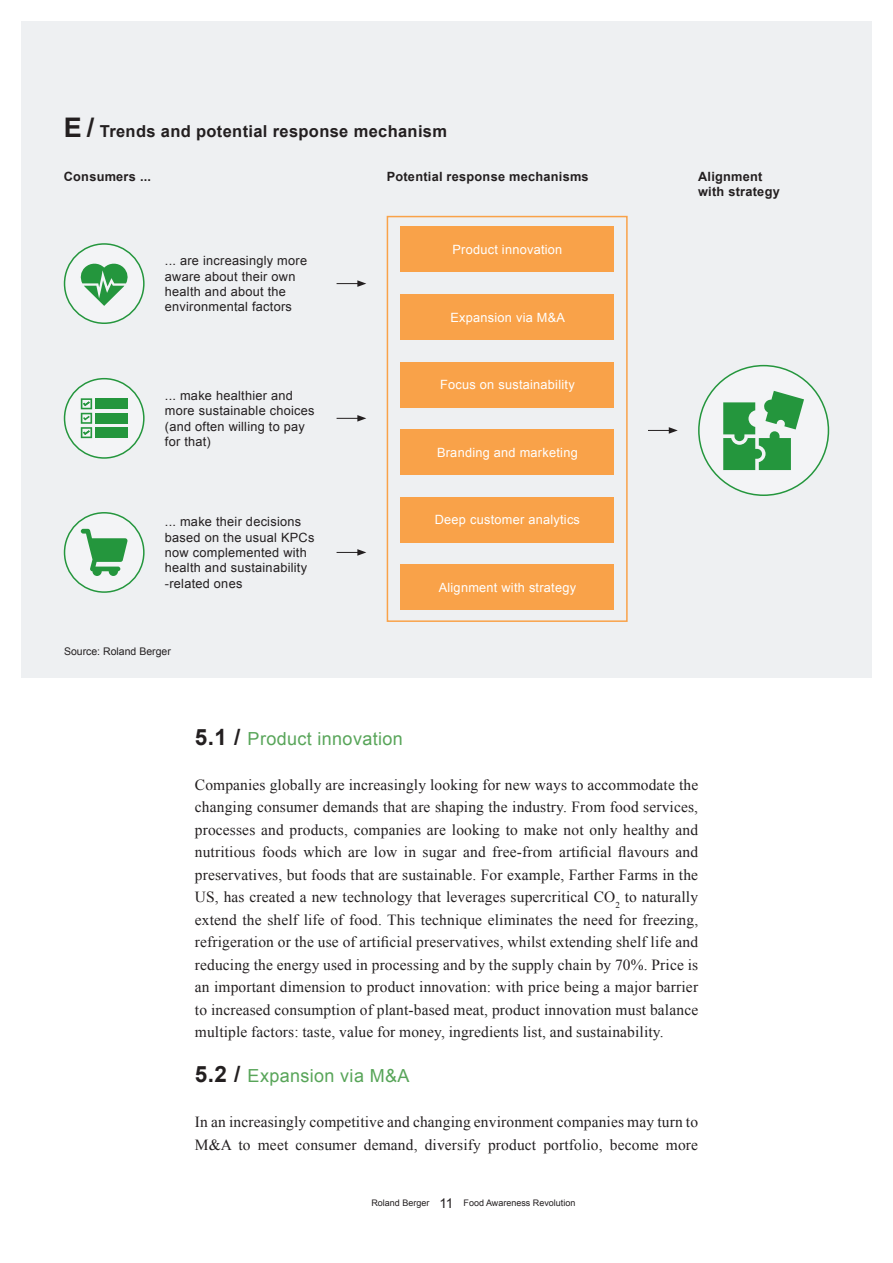
<style>
.page{position:relative;width:893px;height:1263px;background:#fff}
.page>*{position:absolute;margin:0;border:0;box-sizing:border-box;transform-origin:0 0}
.Subheading{font:18px "Arial";letter-spacing:.02em;color:#58a559}
.Chart_HL{font:700 16.5px "Arial";letter-spacing:.02em;color:#231f20}
.FT_10_3pt_15pt_Times{font:15.45px/22.5px "Times New Roman";letter-spacing:.01em;color:#231f20;text-align:justify}
.t1{font:12.75px/15.3px "Arial";letter-spacing:.02em;color:#231f20}
.t2{font:12.75px "Arial";letter-spacing:.02em;color:#fff}
.t3{font:700 12.75px/15.3px "Arial";letter-spacing:.02em;color:#231f20}
.Source{font:10.5px "Arial";color:#231f20}
.t4{font:9px "Arial";color:#231f20}
.s1{font-size:27px}
.s2{font-weight:700;font-size:22.5px;color:#231f20}
.s3{font-size:13.5px}
</style>
<div class="page">
<div style="left:21px;top:21px;width:851px;height:656px;background:#eef0f2"></div>
<svg style="left:648px;top:427px;width:30px;height:7px"></svg>
<svg style="left:337px;top:549px;width:29px;height:7px"></svg>
<svg style="left:337px;top:415px;width:29px;height:7px"></svg>
<svg style="left:337px;top:280px;width:29px;height:7px"></svg>
<div style="left:400px;top:227px;width:214px;height:45px;background:#f9a249"></div>
<div style="left:400px;top:294px;width:214px;height:46px;background:#f9a249"></div>
<div style="left:400px;top:362px;width:214px;height:45px;background:#f9a249"></div>
<div style="left:400px;top:429px;width:214px;height:46px;background:#f9a249"></div>
<div style="left:400px;top:497px;width:214px;height:46px;background:#f9a249"></div>
<div style="left:400px;top:564px;width:214px;height:46px;background:#f9a249"></div>
<div style="left:387px;top:216px;width:241px;height:406px;border:2px solid #f9a249"></div>
<div style="left:65px;top:379px;width:79px;height:79px;background:#f3f4f6;border-radius:50%"></div>
<div style="left:95px;top:398px;width:33px;height:11px;background:#24963d"></div>
<div style="left:95px;top:413px;width:33px;height:11px;background:#24963d"></div>
<div style="left:95px;top:427px;width:33px;height:11px;background:#24963d"></div>
<svg style="left:81px;top:398px;width:11px;height:40px"></svg>
<div style="left:64px;top:378px;width:81px;height:81px;border:2px solid #24963d;border-radius:50%"></div>
<div style="left:699px;top:366px;width:129px;height:129px;background:#f3f4f6;border-radius:50%"></div>
<svg style="left:723px;top:391px;width:81px;height:79px"></svg>
<div style="left:65px;top:513px;width:79px;height:79px;background:#f3f4f6;border-radius:50%"></div>
<svg style="left:81px;top:529px;width:47px;height:47px"></svg>
<div style="left:64px;top:512px;width:81px;height:81px;border:2px solid #24963d;border-radius:50%"></div>
<div style="left:65px;top:244px;width:79px;height:79px;background:#f3f4f6;border-radius:50%"></div>
<svg style="left:81px;top:263px;width:47px;height:43px"></svg>
<div style="left:64px;top:243px;width:81px;height:81px;border:2px solid #24963d;border-radius:50%"></div>
<p class="Chart_HL" style="left:64px;top:121px;width:385px"><span class="s1">E /</span> Trends and potential response mechanism</p>
<p class="t3" style="left:64px;top:169px;width:89px">Consumers ...</p>
<p class="t3" style="left:698px;top:169px;width:83px">Alignment with strategy</p>
<p class="t3" style="left:387px;top:169px;width:203px">Potential response mechanisms</p>
<p class="t1" style="left:165px;top:253px;width:144px">... are increasingly more aware about their own health and about the environmental factors</p>
<p class="t1" style="left:165px;top:388px;width:151px">... make healthier and more sustainable choices (and often willing to pay for that)</p>
<p class="t1" style="left:165px;top:514px;width:151px">... make their decisions based on the usual KPCs now complemented with health and sustainability -related ones</p>
<p class="Source" style="left:64px;top:644px;width:108px">Source: Roland Berger</p>
<p class="t2" style="left:452px;top:241px;width:111px">Product innovation</p>
<p class="t2" style="left:450px;top:309px;width:116px">Expansion via M&amp;A</p>
<p class="t2" style="left:440px;top:376px;width:136px">Focus on sustainability</p>
<p class="t2" style="left:437px;top:444px;width:142px">Branding and marketing</p>
<p class="t2" style="left:435px;top:512px;width:147px">Deep customer analytics</p>
<p class="t2" style="left:439px;top:579px;width:139px">Alignment with strategy</p>
<p class="Subheading" style="left:195px;top:727px;width:209px"><span class="s2">5.1 /</span> Product innovation</p>
<p class="FT_10_3pt_15pt_Times" style="left:195px;top:773px;width:505px">Companies globally are increasingly looking for new ways to accommodate the changing consumer demands that are shaping the industry. From food services, processes and products, companies are looking to make not only healthy and nutritious foods which are low in sugar and free-from artificial flavours and preservatives, but foods that are sustainable. For example, Farther Farms in the US, has created a new technology that leverages supercritical CO<sub>2</sub> to naturally extend the shelf life of food. This technique eliminates the need for freezing, refrigeration or the use of artificial preservatives, whilst extending shelf life and reducing the energy used in processing and by the supply chain by 70%. Price is an important dimension to product innovation: with price being a major barrier to increased consumption of plant-based meat, product innovation must balance multiple factors: taste, value for money, ingredients list, and sustainability.</p>
<p class="Subheading" style="left:195px;top:1064px;width:216px"><span class="s2">5.2 /</span> Expansion via M&amp;A</p>
<p class="FT_10_3pt_15pt_Times" style="left:195px;top:1111px;width:505px">In an increasingly competitive and changing environment companies may turn to<br>M&amp;A to meet consumer demand, diversify product portfolio, become more</p>
<p class="t4" style="left:371px;top:1197px;width:205px">Roland Berger <span class="s3">11</span> Food Awareness Revolution</p>
</div>
